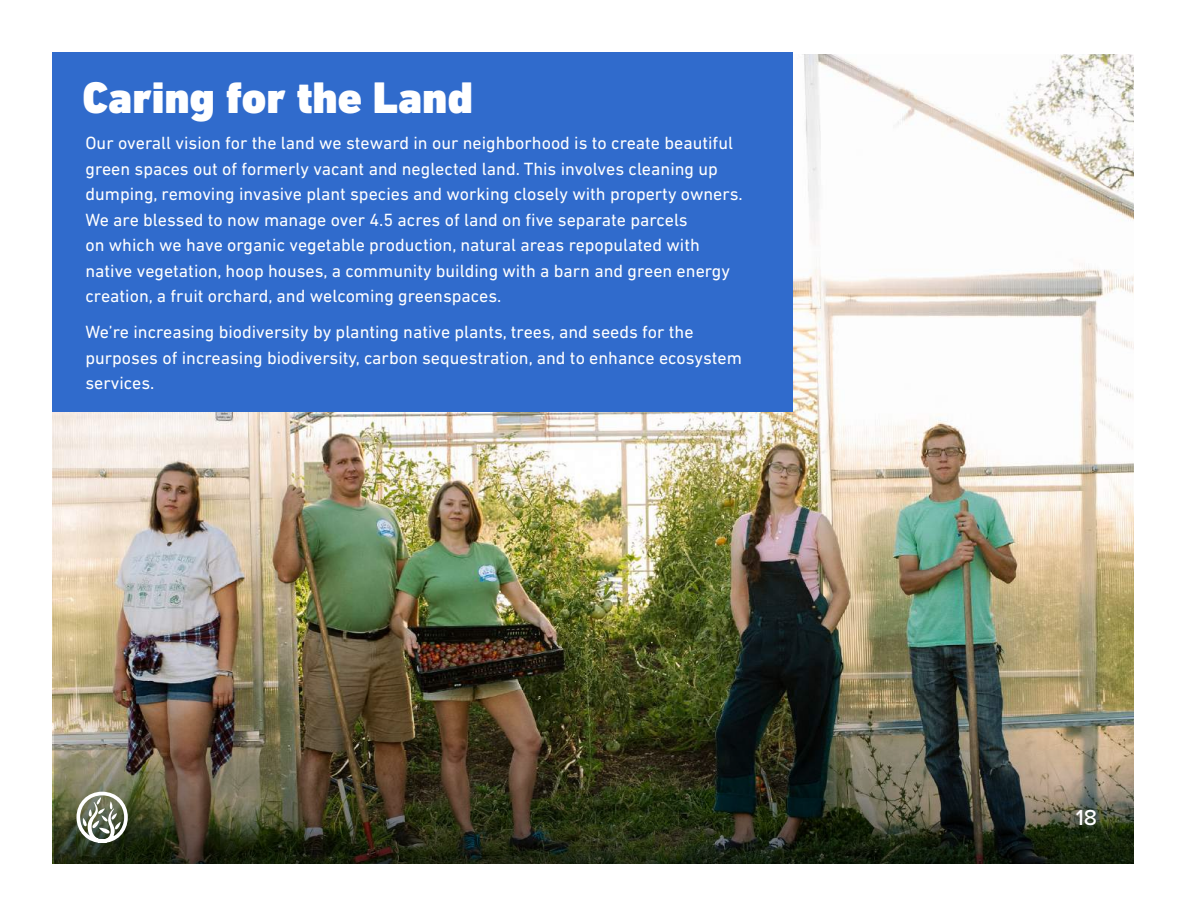
<style>
.page{position:relative;width:1188px;height:918px;background:#fff}
.page>*{position:absolute;margin:0;border:0;box-sizing:border-box;transform-origin:0 0}
.t1{font:900 45px "DIN Next LT Pro";color:#fff}
.t2{font:500 22.5px "Proxima Nova";color:#fff}
.t3{font:18px/25.5px "DIN Next LT Pro";color:#fff}
</style>
<div class="page">
<img style="left:52px;top:54px;width:1081px;height:810px">
<div style="left:52px;top:52px;width:741px;height:360px;background:#306bcc"></div>
<img style="left:54px;top:661px;width:1080px;height:203px">
<svg style="left:76px;top:792px;width:52px;height:51px"></svg>
<h1 class="t1" style="left:82px;top:71px;width:392px">Caring for the Land</h1>
<p class="t3" style="left:86px;top:130px;width:659px">Our overall vision for the land we steward in our neighborhood is to create beautiful green spaces out of formerly vacant and neglected land. This involves cleaning up dumping, removing invasive plant species and working closely with property owners.<br>We are blessed to now manage over 4.5 acres of land on five separate parcels<br>on which we have organic vegetable production, natural areas repopulated with native vegetation, hoop houses, a community building with a barn and green energy creation, a fruit orchard, and welcoming greenspaces.</p>
<p class="t3" style="left:86px;top:319px;width:658px">We’re increasing biodiversity by planting native plants, trees, and seeds for the purposes of increasing biodiversity, carbon sequestration, and to enhance ecosystem services.</p>
<p class="t2" style="left:1076px;top:800px;width:23px">18</p>
</div>
